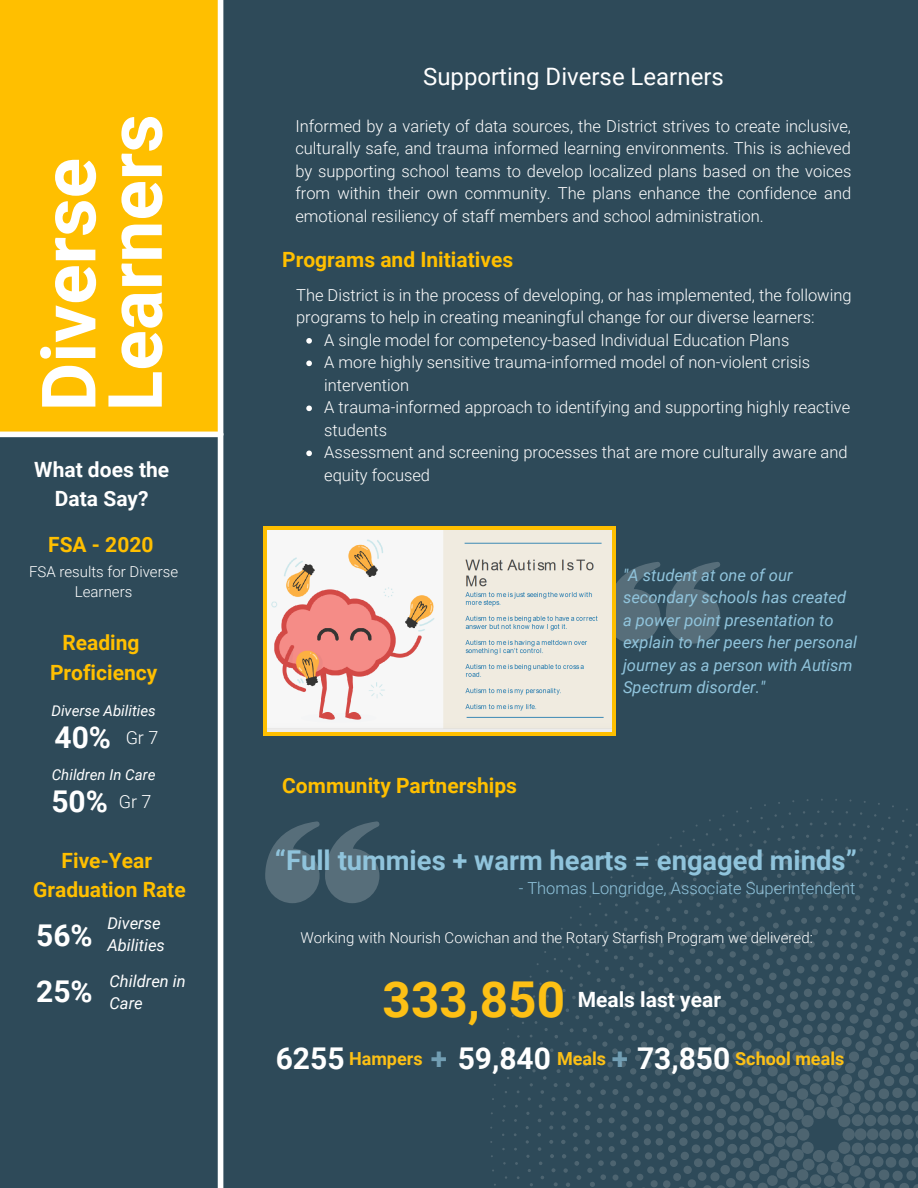
<style>
.page{position:relative;width:918px;height:1188px;background:#2e4a59}
.page>*{position:absolute;margin:0;border:0;box-sizing:border-box;transform-origin:0 0}
.t1{font:700 75px "Roboto";color:#fff}
.t2{font:700 49.5px "Roboto";color:#fdc015}
.t3{font:700 30px "Roboto";color:#fff}
.t4{font:700 27.3px "Roboto";color:#90c4dc}
.t5{font:24px "Roboto";color:#fff}
.t6{font:700 21px "Roboto";color:#ffbf00}
.t7{font:700 21px/29.2px "Roboto";color:#fff;text-align:center}
.t8{font:700 18px "Roboto";color:#fdc015}
.t9{font:300 18px "Roboto";color:#fff}
.t10{font:300 16.5px/22.5px "Roboto";color:#fff}
.t11{font:italic 16.5px/22.5px "Roboto";color:#90c4dc}
.t12{font:300 16.5px "Roboto";color:#90c4dc}
.t13{font:italic 16.5px/22.5px "Roboto";color:#fff}
.t14{font:300 15px/20.2px "Roboto";color:#fff;text-align:center}
.t15{font:italic 15px "Roboto";color:#fff}
.s1{font-size:30px;color:#90c4dc}
</style>
<div class="page">
<div style="left:0;top:0;width:218px;height:435px;background:#ffbf00"></div>
<div style="left:0;top:432px;width:221px;height:5px;background:#fff"></div>
<div style="left:218px;top:0;width:5px;height:1188px;background:#fff"></div>
<svg style="left:490px;top:799px;width:428px;height:389px"></svg>
<svg style="left:306px;top:338px;width:6px;height:6px"></svg>
<svg style="left:306px;top:361px;width:6px;height:5px"></svg>
<svg style="left:306px;top:406px;width:6px;height:5px"></svg>
<svg style="left:306px;top:451px;width:6px;height:5px"></svg>
<svg style="left:615px;top:561px;width:105px;height:83px"></svg>
<svg style="left:263px;top:526px;width:352px;height:210px;background:#fcc521"></svg>
<img style="left:267px;top:531px;width:345px;height:200px">
<svg style="left:265px;top:821px;width:115px;height:82px"></svg>
<p class="t1" style="left:26px;top:411px;width:255px;rotate:-90deg">Diverse</p>
<p class="t1" style="left:92px;top:411px;width:299px;rotate:-90deg">Learners</p>
<p class="t7" style="left:34px;top:455px;width:136px">What does the<br>Data Say?</p>
<p class="t6" style="left:48px;top:533px;width:107px">FSA - 2020</p>
<p class="t14" style="left:29px;top:562px;width:150px">FSA results for Diverse<br>Learners</p>
<p class="t6" style="left:62px;top:631px;width:79px">Reading</p>
<p class="t6" style="left:50px;top:660px;width:109px">Proficiency</p>
<p class="t15" style="left:51px;top:702px;width:106px">Diverse Abilities</p>
<p class="t3" style="left:54px;top:721px;width:58px">40%</p>
<p class="t9" style="left:126px;top:728px;width:34px">Gr 7</p>
<p class="t15" style="left:52px;top:766px;width:105px">Children In Care</p>
<p class="t3" style="left:51px;top:785px;width:58px">50%</p>
<p class="t9" style="left:119px;top:792px;width:34px">Gr 7</p>
<p class="t6" style="left:62px;top:849px;width:92px">Five-Year</p>
<p class="t6" style="left:33px;top:878px;width:154px">Graduation Rate</p>
<p class="t3" style="left:36px;top:919px;width:58px">56%</p>
<p class="t13" style="left:107px;top:912px;width:59px">Diverse<br>Abilities</p>
<p class="t3" style="left:36px;top:975px;width:58px">25%</p>
<p class="t13" style="left:109px;top:970px;width:78px">Children in<br>Care</p>
<p class="t5" style="left:423px;top:63px;width:302px">Supporting Diverse Learners</p>
<p class="t10" style="left:295px;top:115px;width:558px;text-align:justify">Informed by a variety of data sources, the District strives to create inclusive, culturally safe, and trauma informed learning environments. This is achieved by supporting school teams to develop localized plans based on the voices from within their own community. The plans enhance the confidence and emotional resiliency of staff members and school administration.</p>
<p class="t6" style="left:282px;top:248px;width:232px">Programs and Initiatives</p>
<p class="t10" style="left:296px;top:284px;width:557px">The District is in the process of developing, or has implemented, the following programs to help in creating meaningful change for our diverse learners:</p>
<p class="t10" style="left:324px;top:329px;width:467px">A single model for competency-based Individual Education Plans</p>
<p class="t10" style="left:324px;top:352px;width:487px">A more highly sensitive trauma-informed model of non-violent crisis intervention</p>
<p class="t10" style="left:324px;top:397px;width:527px">A trauma-informed approach to identifying and supporting highly reactive students</p>
<p class="t10" style="left:324px;top:442px;width:525px">Assessment and screening processes that are more culturally aware and equity focused</p>
<p class="t6" style="left:282px;top:773px;width:236px">Community Partnerships</p>
<p class="t11" style="left:623px;top:564px;width:236px">"A student at one of our secondary schools has created a power point presentation to explain to her peers her personal journey as a person with Autism<br>Spectrum disorder."</p>
<p class="t4" style="left:275px;top:845px;width:583px">“Full tummies + warm hearts = engaged minds”</p>
<p class="t12" style="left:519px;top:878px;width:338px">- Thomas Longridge, Associate Superintendent</p>
<p class="t14" style="left:300px;top:928px;width:514px">Working with Nourish Cowichan and the Rotary Starfish Program we delivered:</p>
<p class="t2" style="left:383px;top:971px;width:184px">333,850</p>
<p class="t7" style="left:578px;top:985px;width:145px">Meals last year</p>
<p class="t3" style="left:276px;top:1041px;width:70px">6255</p>
<p class="t8" style="left:349px;top:1048px;width:99px">Hampers <span class="s1">+</span></p>
<p class="t3" style="left:458px;top:1041px;width:95px">59,840</p>
<p class="t8" style="left:557px;top:1048px;width:72px">Meals <span class="s1">+</span></p>
<p class="t3" style="left:637px;top:1041px;width:95px">73,850</p>
<p class="t8" style="left:735px;top:1048px;width:111px">School meals</p>
</div>
